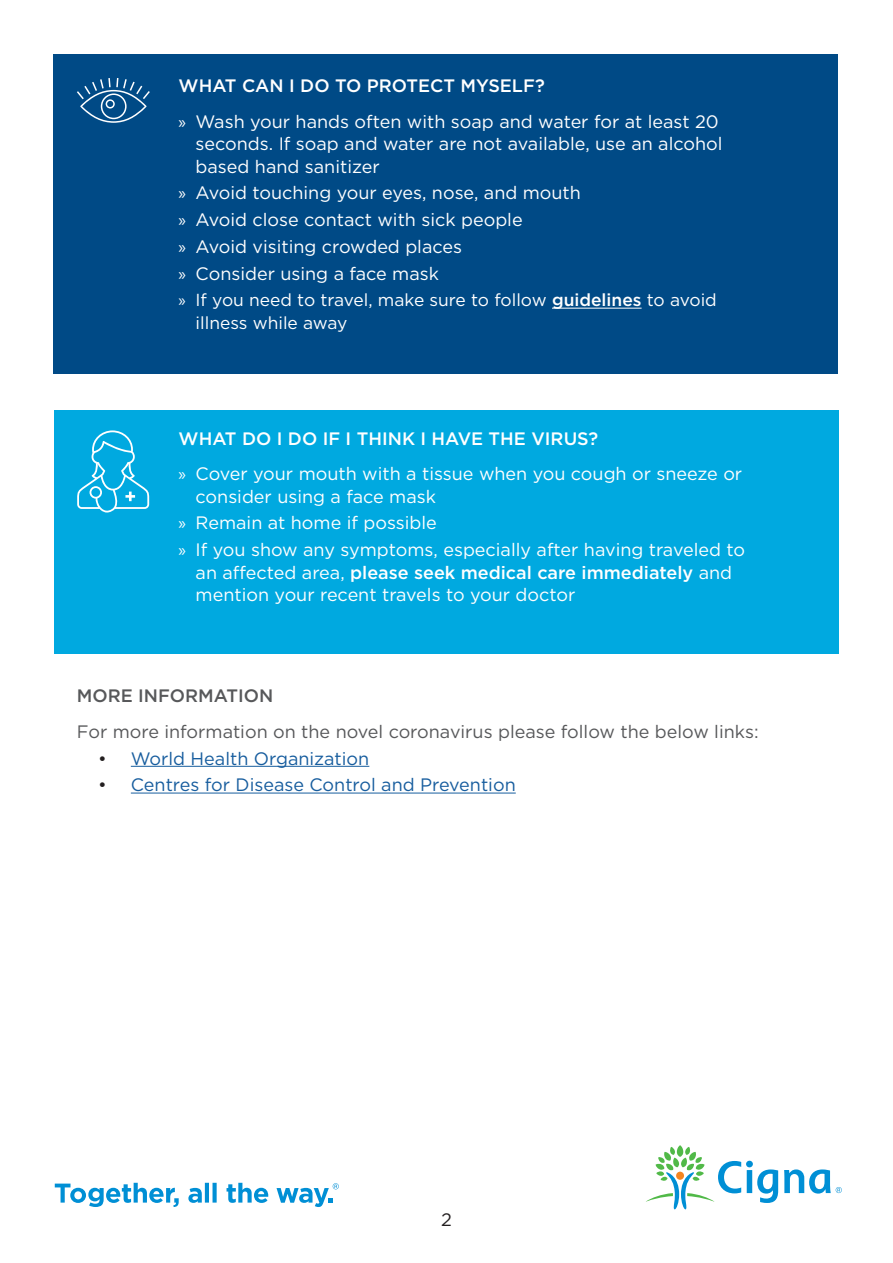
<style>
.page{position:relative;width:893px;height:1263px;background:#fff}
.page>*{position:absolute;margin:0;border:0;box-sizing:border-box;transform-origin:0 0}
.t1{font:18px/22.5px "Gotham";color:#fff}
.t2{font:18px "Gotham";color:#57585a}
.t3{font:18px "Gotham";color:#175d9e}
.t4{font:500 18px "Gotham";color:#fff}
.t5{font:500 18px "Gotham";color:#57585a}
.t6{font:18px "Gotham";color:#231f20}
.t7{font:17.4px/22.5px "Gotham";color:#fff}
.s1{font-family:"Myriad Pro"}
.s2{font-weight:500}
.s3{color:#231f20}
</style>
<div class="page">
<svg style="left:55px;top:1183px;width:124px;height:24px"></svg>
<svg style="left:188px;top:1183px;width:29px;height:20px"></svg>
<svg style="left:227px;top:1183px;width:41px;height:20px"></svg>
<svg style="left:277px;top:1183px;width:62px;height:24px"></svg>
<svg style="left:646px;top:1145px;width:196px;height:64px"></svg>
<div style="left:55px;top:410px;width:784px;height:244px;background:#00a9e0"></div>
<svg style="left:77px;top:430px;width:72px;height:82px"></svg>
<div style="left:53px;top:54px;width:784px;height:319px;background:#004a86"></div>
<hr style="left:552px;top:308px;width:90px;height:1px;background:#fff">
<svg style="left:77px;top:78px;width:73px;height:45px"></svg>
<hr style="left:131px;top:766px;width:238px;height:1px;background:#175d9e">
<hr style="left:131px;top:793px;width:385px;height:1px;background:#175d9e">
<p class="t4" style="left:179px;top:74px;width:368px">WHAT CAN I DO TO PROTECT MYSELF?</p>
<p class="t1" style="left:196px;top:110px;width:528px;text-indent:-17px"><span class="s1">»</span> Wash your hands often with soap and water for at least 20 seconds. If soap and water are not available, use an alcohol based hand sanitizer</p>
<p class="t1" style="left:179px;top:181px;width:404px"><span class="s1">»</span> Avoid touching your eyes, nose, and mouth</p>
<p class="t1" style="left:179px;top:208px;width:346px"><span class="s1">»</span> Avoid close contact with sick people</p>
<p class="t1" style="left:179px;top:235px;width:285px"><span class="s1">»</span> Avoid visiting crowded places</p>
<p class="t1" style="left:179px;top:262px;width:262px"><span class="s1">»</span> Consider using a face mask</p>
<p class="t7" style="left:196px;top:289px;width:523px;text-indent:-17px"><span class="s1">»</span> If you need to travel, make sure to follow <span class="s2">guidelines</span> to avoid illness while away</p>
<p class="t4" style="left:179px;top:427px;width:421px">WHAT DO I DO IF I THINK I HAVE THE VIRUS?</p>
<p class="t1" style="left:196px;top:462px;width:548px;text-indent:-17px"><span class="s1">»</span> Cover your mouth with a tissue when you cough or sneeze or consider using a face mask</p>
<p class="t1" style="left:179px;top:511px;width:260px"><span class="s1">»</span> Remain at home if possible</p>
<p class="t1" style="left:196px;top:538px;width:551px;text-indent:-17px"><span class="s1">»</span> If you show any symptoms, especially after having traveled to an affected area, <span class="s2">please seek medical care immediately</span> and mention your recent travels to your doctor</p>
<p class="t5" style="left:77px;top:684px;width:198px">MORE INFORMATION</p>
<p class="t2" style="left:77px;top:720px;width:683px">For more information on the novel coronavirus please follow the below links:</p>
<p class="t3" style="left:98px;top:747px;width:273px"><span class="s3">•</span> World Health Organization</p>
<p class="t3" style="left:98px;top:773px;width:419px"><span class="s3">•</span> Centres for Disease Control and Prevention</p>
<p class="t6" style="left:441px;top:1208px;width:12px">2</p>
</div>
